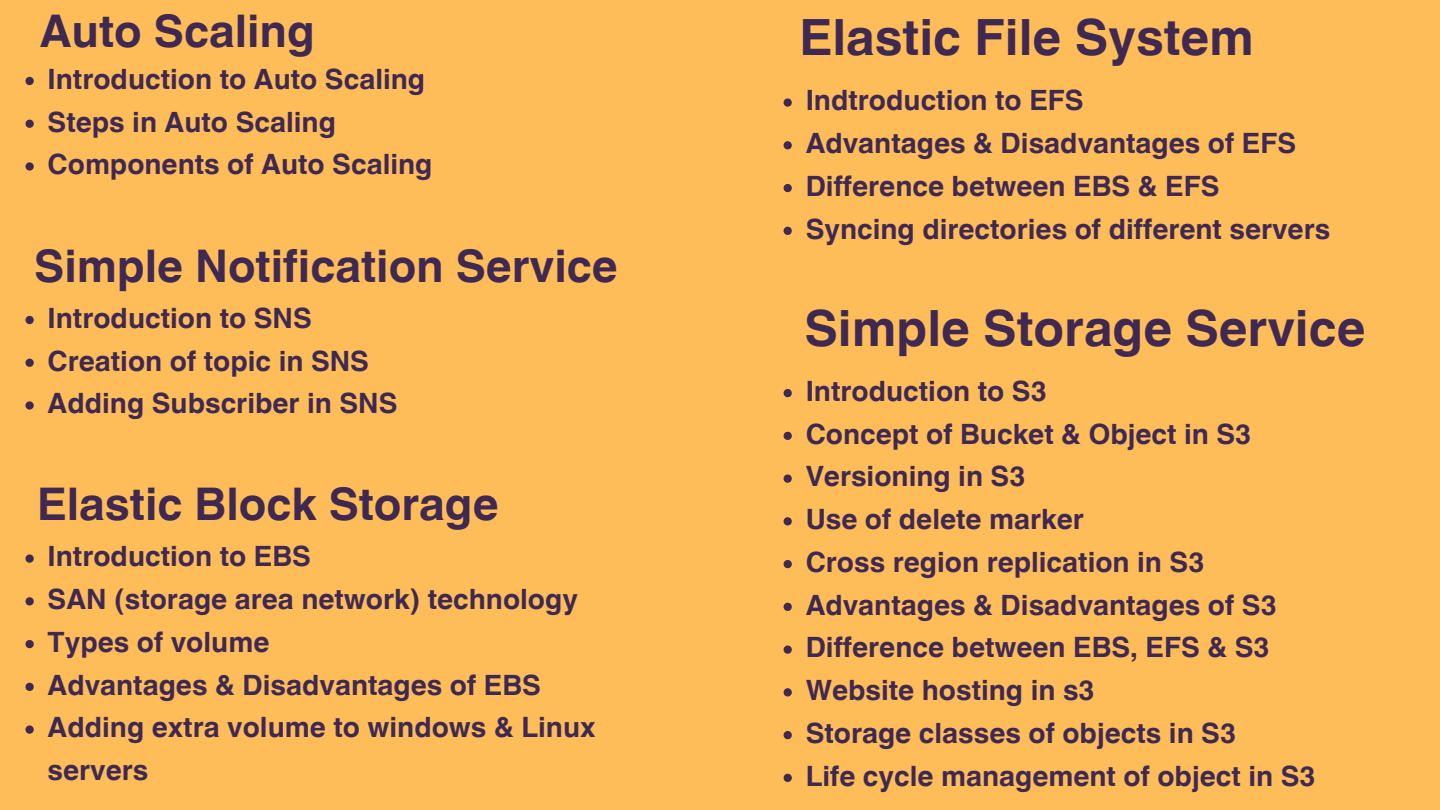
<style>
.page{position:relative;width:1440px;height:810px;background:#ffbd59}
.page>*{position:absolute;margin:0;border:0;box-sizing:border-box;transform-origin:0 0}
.t1{font:700 50px "Helvetica World";color:#3f2952}
.t2{font:700 45px "Helvetica World";color:#3f2952}
.t3{font:700 28px/42.8px "Helvetica World";color:#3f2952}
</style>
<div class="page">
<svg style="left:25px;top:77px;width:9px;height:8px"></svg>
<svg style="left:25px;top:120px;width:9px;height:8px"></svg>
<svg style="left:25px;top:162px;width:9px;height:9px"></svg>
<svg style="left:25px;top:316px;width:9px;height:8px"></svg>
<svg style="left:25px;top:359px;width:9px;height:8px"></svg>
<svg style="left:25px;top:401px;width:9px;height:9px"></svg>
<svg style="left:25px;top:554px;width:9px;height:9px"></svg>
<svg style="left:25px;top:597px;width:9px;height:8px"></svg>
<svg style="left:25px;top:640px;width:9px;height:8px"></svg>
<svg style="left:25px;top:683px;width:9px;height:8px"></svg>
<svg style="left:25px;top:725px;width:9px;height:9px"></svg>
<svg style="left:784px;top:98px;width:8px;height:9px"></svg>
<svg style="left:784px;top:141px;width:8px;height:8px"></svg>
<svg style="left:784px;top:184px;width:8px;height:8px"></svg>
<svg style="left:784px;top:227px;width:8px;height:8px"></svg>
<svg style="left:784px;top:389px;width:8px;height:8px"></svg>
<svg style="left:784px;top:432px;width:8px;height:8px"></svg>
<svg style="left:784px;top:474px;width:8px;height:9px"></svg>
<svg style="left:784px;top:517px;width:8px;height:8px"></svg>
<svg style="left:784px;top:560px;width:8px;height:8px"></svg>
<svg style="left:784px;top:603px;width:8px;height:8px"></svg>
<svg style="left:784px;top:645px;width:8px;height:9px"></svg>
<svg style="left:784px;top:688px;width:8px;height:8px"></svg>
<svg style="left:784px;top:731px;width:8px;height:8px"></svg>
<svg style="left:784px;top:774px;width:8px;height:8px"></svg>
<p class="t2" style="left:40px;top:-5px;width:277px">Auto Scaling</p>
<p class="t3" style="left:48px;top:55px;width:379px">Introduction to Auto Scaling</p>
<p class="t3" style="left:48px;top:97px;width:290px">Steps in Auto Scaling</p>
<p class="t3" style="left:48px;top:140px;width:386px">Components of Auto Scaling</p>
<p class="t2" style="left:34px;top:229px;width:585px">Simple Notification Service</p>
<p class="t3" style="left:48px;top:294px;width:266px">Introduction to SNS</p>
<p class="t3" style="left:48px;top:336px;width:323px">Creation of topic in SNS</p>
<p class="t3" style="left:48px;top:379px;width:351px">Adding Subscriber in SNS</p>
<p class="t2" style="left:37px;top:468px;width:463px">Elastic Block Storage</p>
<p class="t3" style="left:48px;top:532px;width:265px">Introduction to EBS</p>
<p class="t3" style="left:48px;top:575px;width:532px">SAN (storage area network) technology</p>
<p class="t3" style="left:48px;top:618px;width:223px">Types of volume</p>
<p class="t3" style="left:48px;top:661px;width:495px">Advantages &amp; Disadvantages of EBS</p>
<p class="t3" style="left:48px;top:703px;width:550px">Adding extra volume to windows &amp; Linux servers</p>
<p class="t1" style="left:799px;top:-3px;width:456px">Elastic File System</p>
<p class="t3" style="left:806px;top:76px;width:279px">Indtroduction to EFS</p>
<p class="t3" style="left:806px;top:119px;width:492px">Advantages &amp; Disadvantages of EFS</p>
<p class="t3" style="left:806px;top:162px;width:415px">Difference between EBS &amp; EFS</p>
<p class="t3" style="left:806px;top:205px;width:526px">Syncing directories of different servers</p>
<p class="t1" style="left:804px;top:287px;width:562px">Simple Storage Service</p>
<p class="t3" style="left:806px;top:367px;width:243px">Introduction to S3</p>
<p class="t3" style="left:806px;top:410px;width:447px">Concept of Bucket &amp; Object in S3</p>
<p class="t3" style="left:806px;top:452px;width:221px">Versioning in S3</p>
<p class="t3" style="left:806px;top:495px;width:280px">Use of delete marker</p>
<p class="t3" style="left:806px;top:538px;width:400px">Cross region replication in S3</p>
<p class="t3" style="left:806px;top:581px;width:473px">Advantages &amp; Disadvantages of S3</p>
<p class="t3" style="left:806px;top:623px;width:466px">Difference between EBS, EFS &amp; S3</p>
<p class="t3" style="left:806px;top:666px;width:291px">Website hosting in s3</p>
<p class="t3" style="left:806px;top:709px;width:432px">Storage classes of objects in S3</p>
<p class="t3" style="left:806px;top:752px;width:511px">Life cycle management of object in S3</p>
</div>
